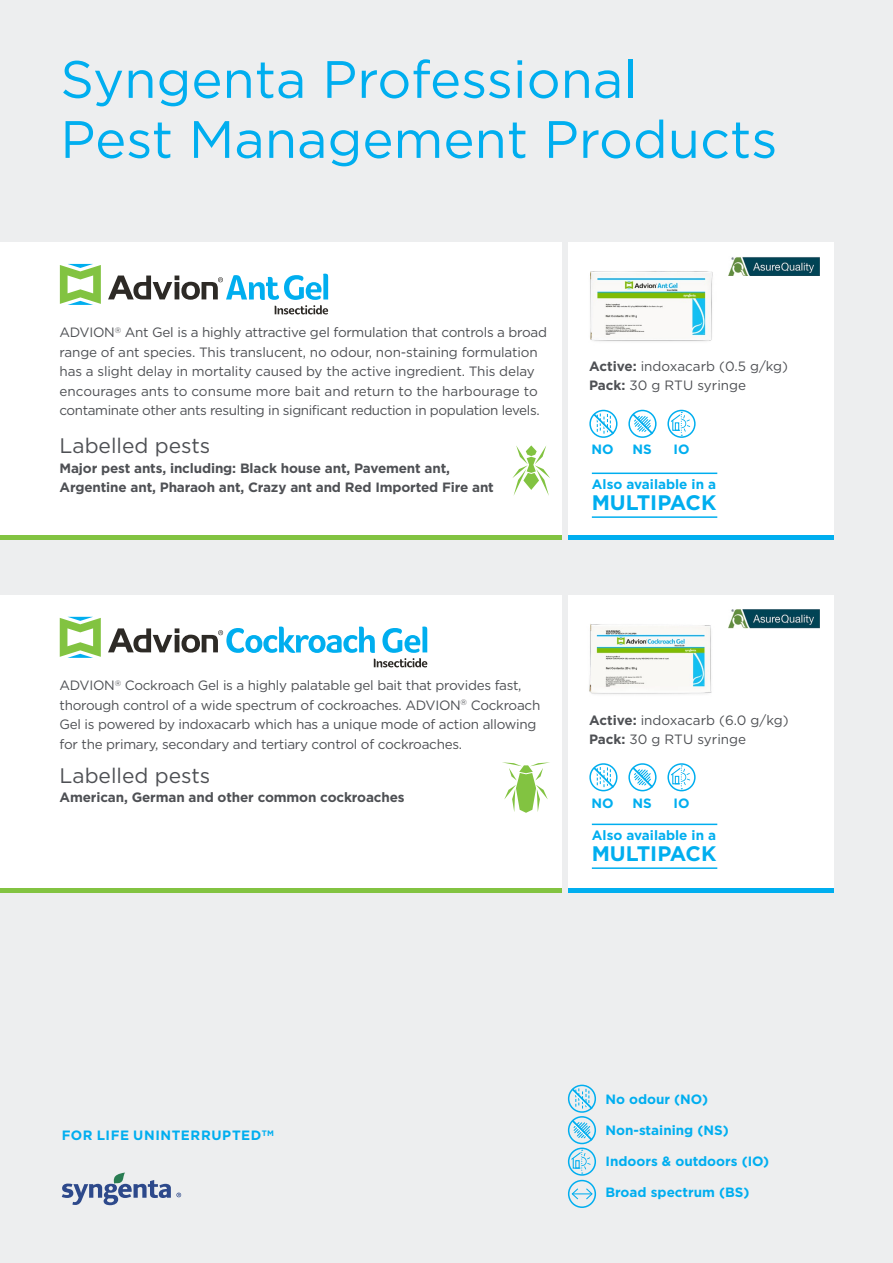
<style>
.page{position:relative;width:893px;height:1263px;background:#edeeef}
.page>*{position:absolute;margin:0;border:0;box-sizing:border-box;transform-origin:0 0}
.t1{font:52.5px/60px "Gotham";color:#00aeef}
.t2{font:21px "Gotham";color:#4e5054}
.t3{font:700 21px "Gotham";color:#00aeef}
.t4{font:13.5px/19.5px "Gotham";letter-spacing:-.02em;color:#4e5054}
.t5{font:700 13.5px/19.5px "Gotham";letter-spacing:-.01em;color:#4e5054}
.t6{font:700 13.5px "Gotham";color:#00aeef}
.t7{font:13.5px/19.5px "Gotham";color:#4e5054}
.t8{font:700 13.5px "Gotham";letter-spacing:.045em;color:#00aeef}
.s1{font-weight:700}
</style>
<div class="page">
<div style="left:568px;top:1147px;width:28px;height:29px;border:2px solid #00aeef;border-radius:50%"></div>
<svg style="left:570px;top:1150px;width:21px;height:23px"></svg>
<div style="left:575px;top:1160px;width:5px;height:8px;border:1px solid #00aeef"></div>
<div style="left:568px;top:1116px;width:28px;height:28px;border:2px solid #00aeef;border-radius:50%"></div>
<svg style="left:572px;top:1120px;width:21px;height:21px"></svg>
<div style="left:568px;top:1085px;width:28px;height:28px;border:2px solid #00aeef;border-radius:50%"></div>
<svg style="left:572px;top:1088px;width:21px;height:21px"></svg>
<div style="left:568px;top:1180px;width:28px;height:28px;border:2px solid #00aeef;border-radius:50%"></div>
<svg style="left:571px;top:1187px;width:22px;height:13px"></svg>
<svg style="left:62px;top:1172px;width:119px;height:33px"></svg>
<div style="left:0;top:595px;width:561px;height:296px;background:#fff"></div>
<hr style="left:0;top:889px;width:561px;height:4px;background:#82c341">
<div style="left:568px;top:595px;width:265px;height:296px;background:#fff"></div>
<hr style="left:568px;top:889px;width:265px;height:4px;background:#00aeef">
<svg style="left:60px;top:617px;width:41px;height:41px"></svg>
<svg style="left:108px;top:626px;width:319px;height:41px"></svg>
<img style="left:589px;top:624px;width:145px;height:70px">
<div style="left:667px;top:763px;width:29px;height:28px;border:2px solid #00aeef;border-radius:50%"></div>
<svg style="left:670px;top:765px;width:20px;height:24px"></svg>
<div style="left:628px;top:763px;width:29px;height:28px;border:2px solid #00aeef;border-radius:50%"></div>
<svg style="left:632px;top:767px;width:21px;height:21px"></svg>
<div style="left:589px;top:763px;width:28px;height:28px;border:2px solid #00aeef;border-radius:50%"></div>
<svg style="left:593px;top:767px;width:21px;height:21px"></svg>
<div style="left:0;top:242px;width:561px;height:297px;background:#fff"></div>
<hr style="left:0;top:536px;width:561px;height:4px;background:#82c341">
<div style="left:568px;top:242px;width:265px;height:297px;background:#fff"></div>
<hr style="left:568px;top:536px;width:265px;height:4px;background:#00aeef">
<svg style="left:60px;top:264px;width:41px;height:41px"></svg>
<svg style="left:108px;top:274px;width:220px;height:40px"></svg>
<img style="left:590px;top:271px;width:123px;height:71px">
<div style="left:667px;top:410px;width:29px;height:28px;border:2px solid #00aeef;border-radius:50%"></div>
<svg style="left:670px;top:412px;width:20px;height:24px"></svg>
<div style="left:628px;top:410px;width:29px;height:28px;border:2px solid #00aeef;border-radius:50%"></div>
<svg style="left:632px;top:413px;width:21px;height:21px"></svg>
<div style="left:589px;top:410px;width:28px;height:28px;border:2px solid #00aeef;border-radius:50%"></div>
<svg style="left:593px;top:413px;width:21px;height:21px"></svg>
<svg style="left:502px;top:762px;width:48px;height:51px"></svg>
<svg style="left:512px;top:445px;width:38px;height:51px"></svg>
<img style="left:728px;top:257px;width:91px;height:19px">
<img style="left:728px;top:609px;width:91px;height:19px">
<hr style="left:592px;top:473px;width:125px;height:1px;background:#00aeef">
<hr style="left:592px;top:516px;width:125px;height:2px;background:#00aeef">
<hr style="left:592px;top:824px;width:125px;height:1px;background:#00aeef">
<hr style="left:592px;top:867px;width:125px;height:2px;background:#00aeef">
<h1 class="t1" style="left:60px;top:48px;width:719px">Syngenta Professional<br>Pest Management Products</h1>
<p class="t4" style="left:60px;top:322px;width:489px">ADVION<sup>®</sup> Ant Gel is a highly attractive gel formulation that controls a broad range of ant species. This translucent, no odour, non-staining formulation has a slight delay in mortality caused by the active ingredient. This delay encourages ants to consume more bait and return to the harbourage to contaminate other ants resulting in significant reduction in population levels.</p>
<h2 class="t2" style="left:60px;top:434px;width:152px">Labelled pests</h2>
<p class="t5" style="left:60px;top:458px;width:436px">Major pest ants, including: Black house ant, Pavement ant,<br>Argentine ant, Pharaoh ant, Crazy ant and Red Imported Fire ant</p>
<p class="t7" style="left:589px;top:356px;width:201px"><span class="s1">Active:</span> indoxacarb (0.5 g/kg)<br><span class="s1">Pack:</span> 30 g RTU syringe</p>
<p class="t6" style="left:591px;top:442px;width:24px">NO</p>
<p class="t6" style="left:632px;top:442px;width:21px">NS</p>
<p class="t6" style="left:674px;top:442px;width:18px">IO</p>
<p class="t6" style="left:592px;top:476px;width:126px">Also available in a</p>
<h2 class="t3" style="left:592px;top:490px;width:126px">MULTIPACK</h2>
<p class="t4" style="left:60px;top:675px;width:482px">ADVION<sup>®</sup> Cockroach Gel is a highly palatable gel bait that provides fast, thorough control of a wide spectrum of cockroaches. ADVION<sup>®</sup> Cockroach Gel is powered by indoxacarb which has a unique mode of action allowing for the primary, secondary and tertiary control of cockroaches.</p>
<h2 class="t2" style="left:60px;top:763px;width:152px">Labelled pests</h2>
<p class="t5" style="left:60px;top:787px;width:347px">American, German and other common cockroaches</p>
<p class="t7" style="left:589px;top:710px;width:201px"><span class="s1">Active:</span> indoxacarb (6.0 g/kg)<br><span class="s1">Pack:</span> 30 g RTU syringe</p>
<p class="t6" style="left:591px;top:795px;width:24px">NO</p>
<p class="t6" style="left:632px;top:795px;width:21px">NS</p>
<p class="t6" style="left:674px;top:795px;width:18px">IO</p>
<p class="t6" style="left:592px;top:827px;width:126px">Also available in a</p>
<h2 class="t3" style="left:592px;top:841px;width:126px">MULTIPACK</h2>
<p class="t8" style="left:62px;top:1128px;width:214px">FOR LIFE UNINTERRUPTED<sup>TM</sup></p>
<p class="t6" style="left:605px;top:1092px;width:104px">No odour (NO)</p>
<p class="t6" style="left:605px;top:1122px;width:125px">Non-staining (NS)</p>
<p class="t6" style="left:605px;top:1153px;width:165px">Indoors &amp; outdoors (IO)</p>
<p class="t6" style="left:605px;top:1184px;width:146px">Broad spectrum (BS)</p>
</div>
